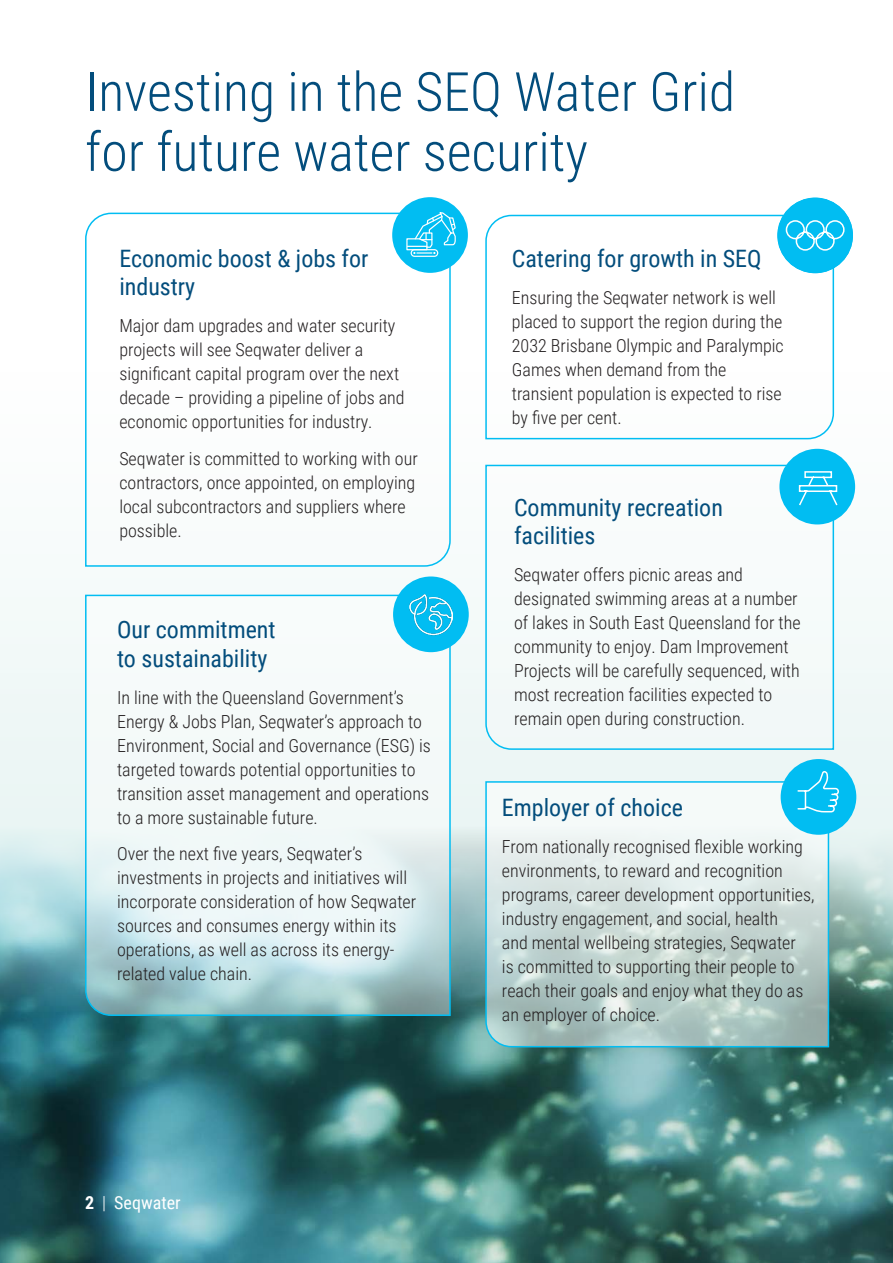
<style>
.page{position:relative;width:893px;height:1263px;background:#fff}
.page>*{position:absolute;margin:0;border:0;box-sizing:border-box;transform-origin:0 0}
.Page_Header{font:300 54px/60px "Roboto Condensed";color:#034d7c}
.Sub_Heading_2{font:24px/28.5px "Roboto Condensed";color:#034d7c}
.t1{font:300 18px/24px "Roboto Condensed";color:#231f20}
.t2{font:18px "Roboto Condensed";color:#fff}
.s1{font-weight:700}
.s2{font-weight:300}
</style>
<div class="page">
<div style="left:0;top:359px;width:893px;height:904px;background:#f7fbfb"></div>
<svg style="left:485px;top:214px;width:350px;height:226px"></svg>
<svg style="left:85px;top:212px;width:366px;height:355px"></svg>
<img style="left:0;top:737px;width:893px;height:526px">
<svg style="left:485px;top:780px;width:345px;height:268px"></svg>
<svg style="left:84px;top:594px;width:367px;height:423px"></svg>
<svg style="left:485px;top:464px;width:350px;height:287px"></svg>
<div style="left:392px;top:197px;width:76px;height:76px;background:#01bdf2;border-radius:50%"></div>
<div style="left:411px;top:249px;width:27px;height:8px;border:1px solid #fff;border-radius:3px"></div>
<svg style="left:406px;top:212px;width:50px;height:42px"></svg>
<div style="left:393px;top:576px;width:76px;height:76px;background:#01bdf2;border-radius:50%"></div>
<img style="left:410px;top:594px;width:42px;height:41px">
<div style="left:781px;top:759px;width:75px;height:76px;background:#01bdf2;border-radius:50%"></div>
<div style="left:777px;top:198px;width:76px;height:75px;background:#01bdf2;border-radius:50%"></div>
<svg style="left:785px;top:220px;width:60px;height:31px"></svg>
<div style="left:779px;top:449px;width:76px;height:75px;background:#01bdf2;border-radius:50%"></div>
<svg style="left:798px;top:471px;width:40px;height:35px"></svg>
<svg style="left:797px;top:771px;width:42px;height:42px"></svg>
<p class="Page_Header" style="left:85px;top:60px;width:652px">Investing in the SEQ Water Grid for future water security</p>
<p class="Sub_Heading_2" style="left:119px;top:243px;width:251px">Economic boost &amp; jobs for industry</p>
<p class="t1" style="left:119px;top:313px;width:287px">Major dam upgrades and water security projects will see Seqwater deliver a significant capital program over the next decade – providing a pipeline of jobs and economic opportunities for industry.</p>
<p class="t1" style="left:119px;top:445px;width:300px">Seqwater is committed to working with our contractors, once appointed, on employing local subcontractors and suppliers where possible.</p>
<p class="Sub_Heading_2" style="left:117px;top:615px;width:160px">Our commitment to sustainability</p>
<p class="t1" style="left:117px;top:684px;width:315px">In line with the Queensland Government’s Energy &amp; Jobs Plan, Seqwater’s approach to Environment, Social and Governance (ESG) is targeted towards potential opportunities to transition asset management and operations to a more sustainable future.</p>
<p class="t1" style="left:117px;top:841px;width:301px">Over the next five years, Seqwater’s investments in projects and initiatives will incorporate consideration of how Seqwater sources and consumes energy within its operations, as well as across its energy&shy;related value chain.</p>
<p class="t2" style="left:85px;top:1190px;width:97px"><span class="s1">2</span> <span class="s2">|</span> Seqwater</p>
<p class="Sub_Heading_2" style="left:512px;top:244px;width:251px">Catering for growth in SEQ</p>
<p class="t1" style="left:512px;top:285px;width:273px">Ensuring the Seqwater network is well placed to support the region during the 2032 Brisbane Olympic and Paralympic Games when demand from the transient population is expected to rise by five per cent.</p>
<p class="Sub_Heading_2" style="left:514px;top:492px;width:210px">Community recreation facilities</p>
<p class="t1" style="left:514px;top:562px;width:288px">Seqwater offers picnic areas and designated swimming areas at a number of lakes in South East Queensland for the community to enjoy. Dam Improvement Projects will be carefully sequenced, with most recreation facilities expected to remain open during construction.</p>
<p class="Sub_Heading_2" style="left:502px;top:793px;width:183px">Employer of choice</p>
<p class="t1" style="left:502px;top:834px;width:314px">From nationally recognised flexible working environments, to reward and recognition programs, career development opportunities, industry engagement, and social, health<br>and mental wellbeing strategies, Seqwater<br>is committed to supporting their people to reach their goals and enjoy what they do as an employer of choice.</p>
</div>
